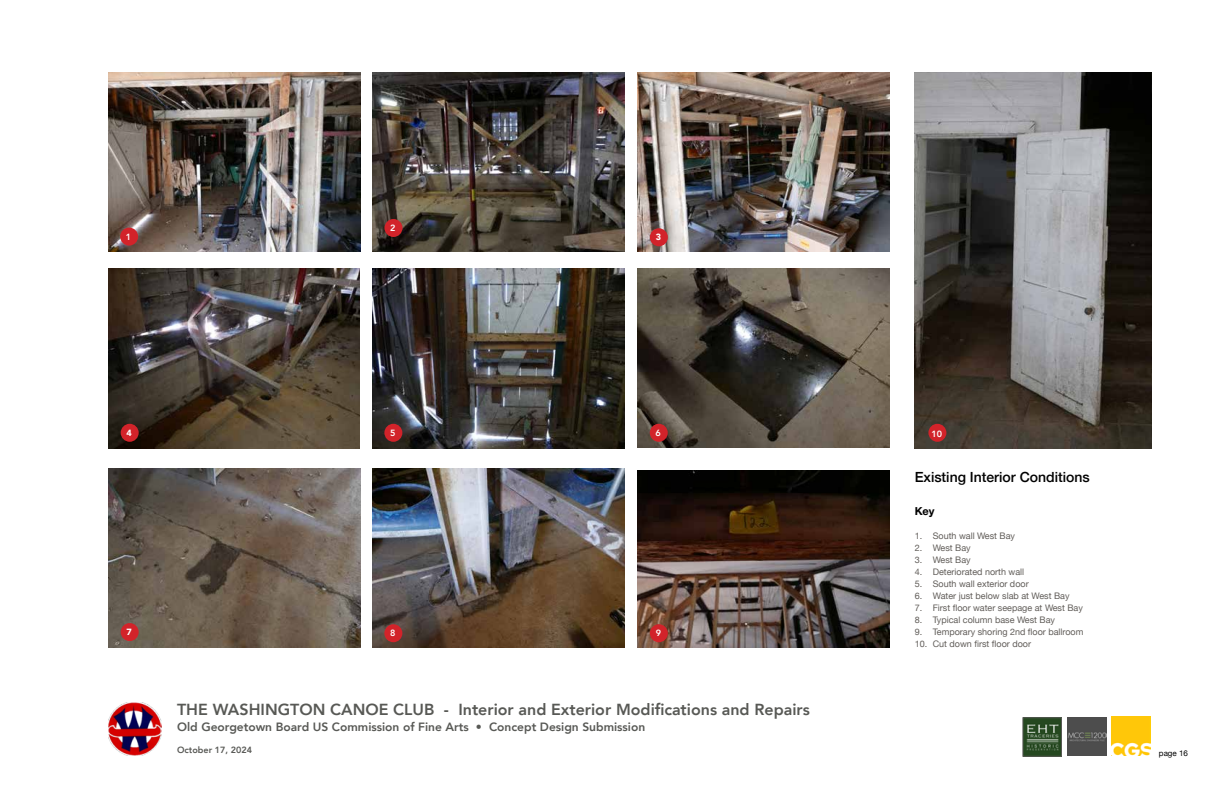
<style>
.page{position:relative;width:1224px;height:792px;background:#fff}
.page>*{position:absolute;margin:0;border:0;box-sizing:border-box;transform-origin:0 0}
.t1{font:800 16px "Avenir";color:#585955}
.t2{font:500 14px "Helvetica Neue";color:#000}
.t3{font:800 12px "Avenir";color:#585955}
.t4{font:700 11px "Helvetica Neue";color:#000}
.t5{font:9px "Helvetica Neue";color:#615d59}
.t6{font:800 9px "Avenir";color:#585955}
.t7{font:800 9px "Avenir";color:#fff}
.t8{font:900 9px "Avenir";color:#fff}
.t9{font:8px "Helvetica Neue";color:#000}
</style>
<div class="page">
<img style="left:108px;top:702px;width:54px;height:53px">
<img style="left:1111px;top:717px;width:40px;height:39px">
<img style="left:1068px;top:717px;width:38px;height:39px">
<img style="left:1025px;top:720px;width:35px;height:34px">
<div style="left:1023px;top:718px;width:39px;height:38px;border:1px solid #585955"></div>
<img style="left:108px;top:268px;width:252px;height:180px">
<img style="left:373px;top:72px;width:252px;height:180px">
<img style="left:637px;top:72px;width:252px;height:180px">
<img style="left:373px;top:268px;width:252px;height:180px">
<img style="left:637px;top:268px;width:252px;height:179px">
<img style="left:109px;top:468px;width:252px;height:180px">
<img style="left:373px;top:468px;width:252px;height:180px">
<img style="left:109px;top:72px;width:252px;height:180px">
<div style="left:384px;top:219px;width:18px;height:18px;background:#d2232a;border-radius:50%"></div>
<div style="left:120px;top:228px;width:18px;height:18px;background:#d2232a;border-radius:50%"></div>
<div style="left:121px;top:424px;width:18px;height:18px;background:#d2232a;border-radius:50%"></div>
<div style="left:650px;top:424px;width:18px;height:18px;background:#d2232a;border-radius:50%"></div>
<div style="left:384px;top:424px;width:18px;height:18px;background:#d2232a;border-radius:50%"></div>
<div style="left:121px;top:623px;width:18px;height:18px;background:#d2232a;border-radius:50%"></div>
<div style="left:384px;top:624px;width:18px;height:18px;background:#d2232a;border-radius:50%"></div>
<div style="left:650px;top:228px;width:18px;height:18px;background:#d2232a;border-radius:50%"></div>
<img style="left:637px;top:470px;width:252px;height:178px">
<img style="left:915px;top:72px;width:237px;height:376px">
<div style="left:650px;top:624px;width:18px;height:18px;background:#d2232a;border-radius:50%"></div>
<div style="left:928px;top:424px;width:18px;height:18px;background:#d2232a;border-radius:50%"></div>
<p class="t7" style="left:126px;top:229px;width:7px">1</p>
<p class="t7" style="left:390px;top:221px;width:7px">2</p>
<p class="t8" style="left:656px;top:229px;width:7px">3</p>
<p class="t8" style="left:127px;top:425px;width:7px">4</p>
<p class="t7" style="left:390px;top:426px;width:7px">5</p>
<p class="t7" style="left:656px;top:426px;width:7px">6</p>
<p class="t8" style="left:127px;top:624px;width:7px">7</p>
<p class="t7" style="left:390px;top:626px;width:7px">8</p>
<p class="t7" style="left:656px;top:626px;width:7px">9</p>
<h1 class="t1" style="left:177px;top:697px;width:634px">THE WASHINGTON CANOE CLUB - Interior and Exterior Modifications and Repairs</h1>
<h3 class="t3" style="left:177px;top:717px;width:470px">Old Georgetown Board US Commission of Fine Arts • Concept Design Submission</h3>
<p class="t6" style="left:177px;top:742px;width:77px">October 17, 2024</p>
<p class="t7" style="left:932px;top:427px;width:12px">10</p>
<h2 class="t2" style="left:915px;top:465px;width:177px">Existing Interior Conditions</h2>
<p class="t4" style="left:915px;top:503px;width:21px">Key</p>
<p class="t5" style="left:915px;top:530px;width:102px">1. South wall West Bay</p>
<p class="t5" style="left:915px;top:542px;width:57px">2. West Bay</p>
<p class="t5" style="left:915px;top:554px;width:57px">3. West Bay</p>
<p class="t5" style="left:915px;top:566px;width:111px">4. Deteriorated north wall</p>
<p class="t5" style="left:915px;top:578px;width:115px">5. South wall exterior door</p>
<p class="t5" style="left:915px;top:590px;width:156px">6. Water just below slab at West Bay</p>
<p class="t5" style="left:915px;top:602px;width:170px">7. First floor water seepage at West Bay</p>
<p class="t5" style="left:915px;top:614px;width:142px">8. Typical column base West Bay</p>
<p class="t5" style="left:915px;top:626px;width:170px">9. Temporary shoring 2nd floor ballroom</p>
<p class="t5" style="left:915px;top:638px;width:118px">10. Cut down first floor door</p>
<p class="t9" style="left:1159px;top:747px;width:31px">page 16</p>
</div>
